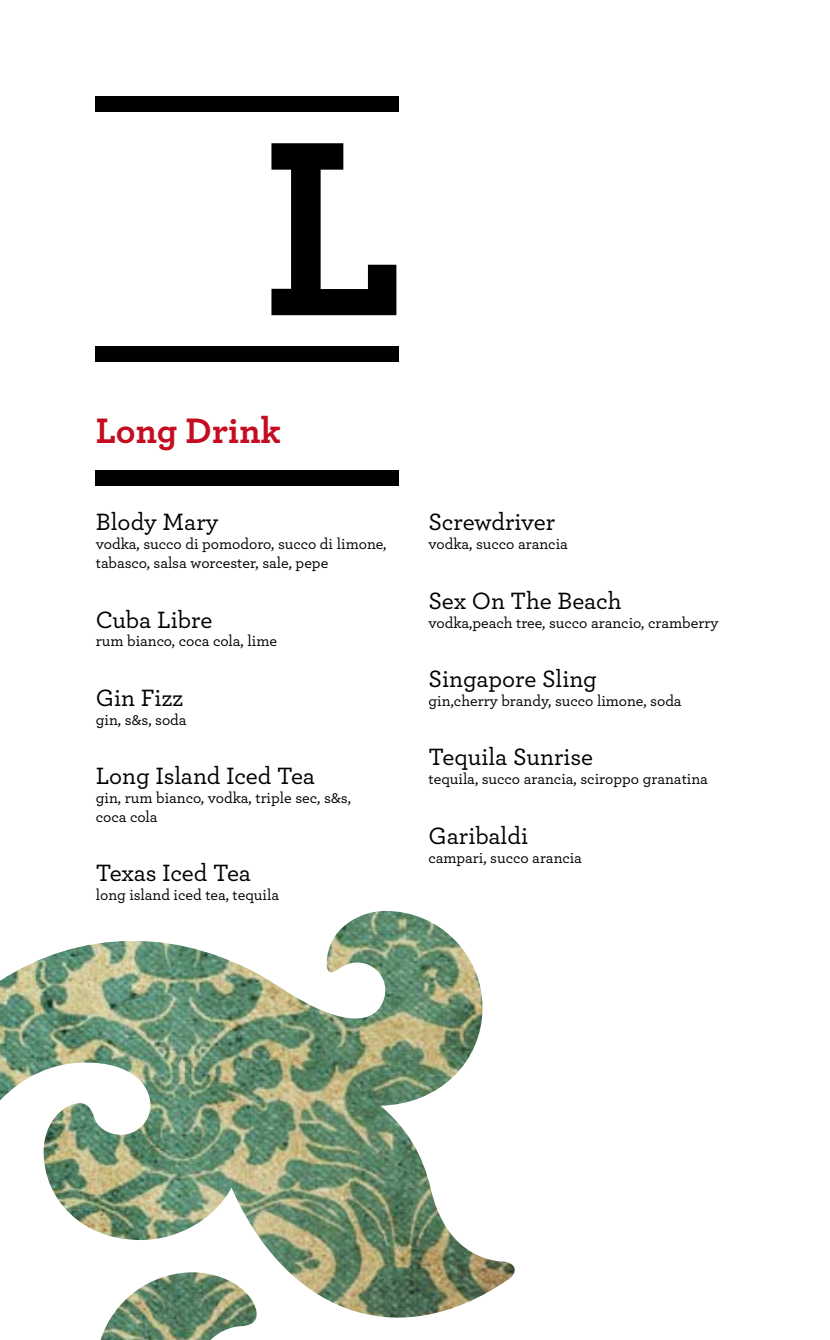
<style>
.page{position:relative;width:830px;height:1340px;background:#fff}
.page>*{position:absolute;margin:0;border:0;box-sizing:border-box;transform-origin:0 0}
.t1{font:700 261.22px "Archer";color:#000}
.t2{font:700 37.12px "Archer";color:#c50d21}
.t3{font:500 24.75px "Archer";letter-spacing:-.01em;color:#000}
.t4{font:500 15.75px/18.9px "Archer";color:#000}
</style>
<div class="page">
<img style="left:0;top:96px;width:515px;height:1243px">
<div style="left:96px;top:96px;width:303px;height:16px;background:#000"></div>
<div style="left:96px;top:346px;width:303px;height:16px;background:#000"></div>
<div style="left:96px;top:470px;width:303px;height:16px;background:#000"></div>
<h1 class="t1" style="left:261px;top:22px;width:145px">L</h1>
<h2 class="t2" style="left:96px;top:401px;width:187px">Long Drink</h2>
<h3 class="t3" style="left:96px;top:504px;width:124px">Blody Mary</h3>
<p class="t4" style="left:96px;top:533px;width:292px">vodka, succo di pomodoro, succo di limone, tabasco, salsa worcester, sale, pepe</p>
<h3 class="t3" style="left:96px;top:601px;width:118px">Cuba Libre</h3>
<p class="t4" style="left:96px;top:631px;width:183px">rum bianco, coca cola, lime</p>
<h3 class="t3" style="left:96px;top:679px;width:89px">Gin Fizz</h3>
<p class="t4" style="left:96px;top:709px;width:92px">gin, s&amp;s, soda</p>
<h3 class="t3" style="left:96px;top:758px;width:220px">Long Island Iced Tea</h3>
<p class="t4" style="left:96px;top:787px;width:256px">gin, rum bianco, vodka, triple sec, s&amp;s, coca cola</p>
<h3 class="t3" style="left:96px;top:855px;width:157px">Texas Iced Tea</h3>
<p class="t4" style="left:96px;top:884px;width:185px">long island iced tea, tequila</p>
<h3 class="t3" style="left:428px;top:504px;width:128px">Screwdriver</h3>
<p class="t4" style="left:428px;top:533px;width:141px">vodka, succo arancia</p>
<h3 class="t3" style="left:428px;top:582px;width:194px">Sex On The Beach</h3>
<p class="t4" style="left:428px;top:612px;width:291px">vodka,peach tree, succo arancio, cramberry</p>
<h3 class="t3" style="left:428px;top:661px;width:170px">Singapore Sling</h3>
<p class="t4" style="left:428px;top:690px;width:254px">gin,cherry brandy, succo limone, soda</p>
<h3 class="t3" style="left:428px;top:739px;width:166px">Tequila Sunrise</h3>
<p class="t4" style="left:428px;top:768px;width:281px">tequila, succo arancia, sciroppo granatina</p>
<h3 class="t3" style="left:428px;top:817px;width:101px">Garibaldi</h3>
<p class="t4" style="left:428px;top:847px;width:155px">campari, succo arancia</p>
</div>
